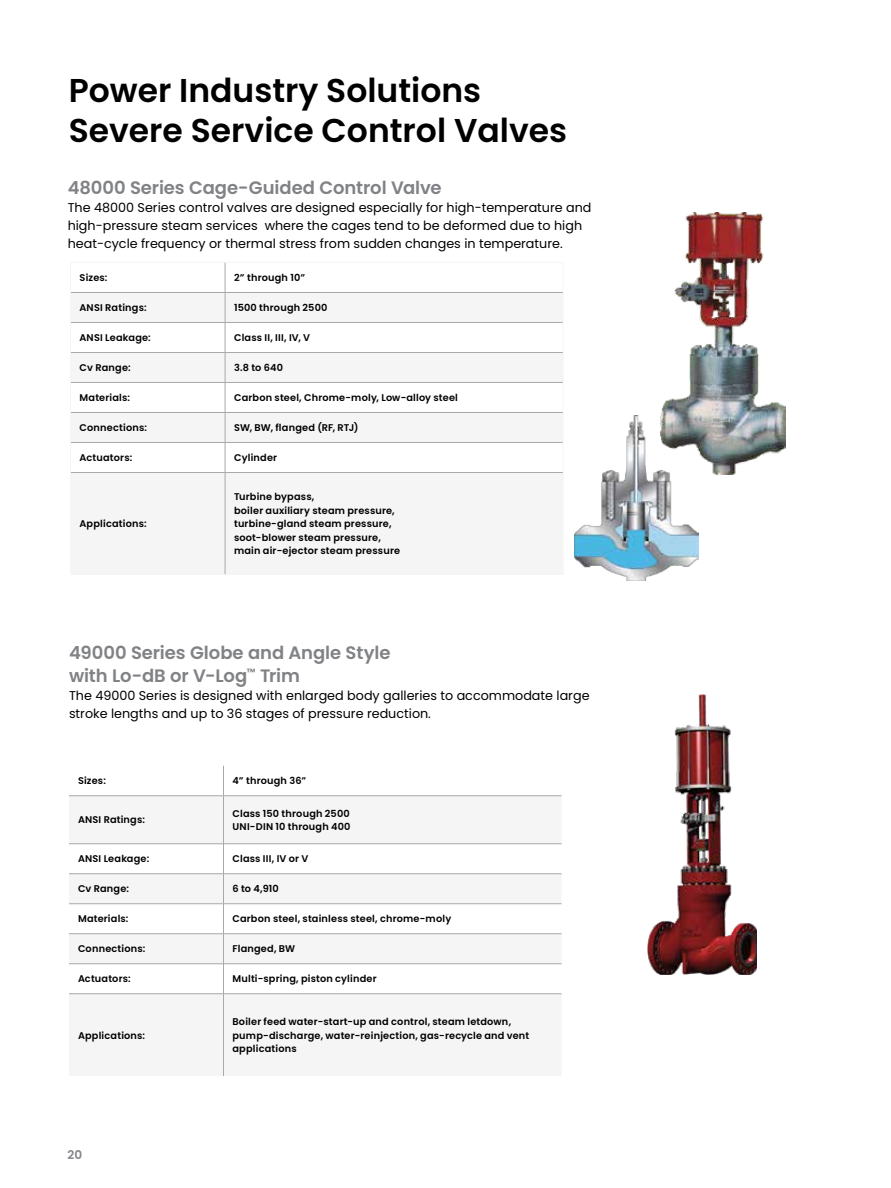
<style>
.page{position:relative;width:891px;height:1188px;background:#fff}
.page>*{position:absolute;margin:0;border:0;box-sizing:border-box;transform-origin:0 0}
.t1{font:600 33px/39.6px "Poppins";color:#000}
.t2{font:600 18px/22.5px "Poppins";letter-spacing:-.005em;color:#808285}
.t3{font:12.75px/18px "Poppins";color:#000}
.t4{font:600 12px "Poppins";color:#808285}
.t5{font:600 9.75px/13.5px "Poppins";letter-spacing:.02em;color:#000}
</style>
<div class="page">
<svg style="left:71px;top:293px;width:492px;height:281px;fill:#f5f5f6"></svg>
<hr style="left:70px;top:262px;width:155px;height:1px;background:#f5f5f6">
<hr style="left:225px;top:262px;width:339px;height:1px;background:#f5f5f6">
<hr style="left:70px;top:292px;width:1px;height:30px;background:#f5f5f6">
<hr style="left:563px;top:292px;width:1px;height:30px;background:#f5f5f6">
<hr style="left:70px;top:322px;width:1px;height:30px;background:#f5f5f6">
<hr style="left:563px;top:322px;width:1px;height:30px;background:#f5f5f6">
<hr style="left:70px;top:352px;width:1px;height:30px;background:#f5f5f6">
<hr style="left:563px;top:352px;width:1px;height:30px;background:#f5f5f6">
<hr style="left:70px;top:382px;width:1px;height:30px;background:#f5f5f6">
<hr style="left:563px;top:382px;width:1px;height:30px;background:#f5f5f6">
<hr style="left:70px;top:412px;width:1px;height:30px;background:#f5f5f6">
<hr style="left:563px;top:412px;width:1px;height:30px;background:#f5f5f6">
<hr style="left:70px;top:442px;width:1px;height:30px;background:#f5f5f6">
<hr style="left:563px;top:442px;width:1px;height:30px;background:#f5f5f6">
<hr style="left:70px;top:472px;width:1px;height:102px;background:#f5f5f6">
<hr style="left:70px;top:574px;width:155px;height:1px;background:#f5f5f6">
<hr style="left:563px;top:472px;width:1px;height:102px;background:#f5f5f6">
<hr style="left:225px;top:574px;width:339px;height:1px;background:#f5f5f6">
<hr style="left:71px;top:292px;width:154px;height:1px;background:#a7a9ac">
<hr style="left:225px;top:292px;width:338px;height:1px;background:#a7a9ac">
<hr style="left:71px;top:322px;width:154px;height:1px;background:#a7a9ac">
<hr style="left:225px;top:322px;width:338px;height:1px;background:#a7a9ac">
<hr style="left:71px;top:352px;width:154px;height:1px;background:#a7a9ac">
<hr style="left:225px;top:352px;width:338px;height:1px;background:#a7a9ac">
<hr style="left:71px;top:382px;width:154px;height:1px;background:#a7a9ac">
<hr style="left:225px;top:382px;width:338px;height:1px;background:#a7a9ac">
<hr style="left:71px;top:412px;width:154px;height:1px;background:#a7a9ac">
<hr style="left:225px;top:412px;width:338px;height:1px;background:#a7a9ac">
<hr style="left:71px;top:442px;width:154px;height:1px;background:#a7a9ac">
<hr style="left:225px;top:442px;width:338px;height:1px;background:#a7a9ac">
<svg style="left:225px;top:263px;width:1px;height:209px"></svg>
<hr style="left:71px;top:472px;width:154px;height:1px;background:#a7a9ac">
<hr style="left:225px;top:472px;width:338px;height:1px;background:#a7a9ac">
<hr style="left:225px;top:473px;width:1px;height:101px;background:#a7a9ac">
<img style="left:575px;top:415px;width:123px;height:166px">
<img style="left:660px;top:213px;width:125px;height:262px">
<svg style="left:69px;top:796px;width:493px;height:199px;fill:#f5f5f6"></svg>
<hr style="left:223px;top:766px;width:1px;height:30px;background:#a7a9ac">
<hr style="left:69px;top:795px;width:155px;height:1px;background:#a7a9ac">
<hr style="left:224px;top:795px;width:338px;height:1px;background:#a7a9ac">
<hr style="left:223px;top:796px;width:1px;height:48px;background:#a7a9ac">
<hr style="left:69px;top:843px;width:155px;height:1px;background:#a7a9ac">
<hr style="left:224px;top:843px;width:338px;height:1px;background:#a7a9ac">
<hr style="left:223px;top:844px;width:1px;height:30px;background:#a7a9ac">
<hr style="left:69px;top:873px;width:155px;height:1px;background:#a7a9ac">
<hr style="left:224px;top:873px;width:338px;height:1px;background:#a7a9ac">
<hr style="left:223px;top:874px;width:1px;height:30px;background:#a7a9ac">
<hr style="left:69px;top:903px;width:155px;height:1px;background:#a7a9ac">
<hr style="left:224px;top:903px;width:338px;height:1px;background:#a7a9ac">
<hr style="left:223px;top:904px;width:1px;height:30px;background:#a7a9ac">
<hr style="left:69px;top:933px;width:155px;height:1px;background:#a7a9ac">
<hr style="left:224px;top:933px;width:338px;height:1px;background:#a7a9ac">
<hr style="left:223px;top:934px;width:1px;height:30px;background:#a7a9ac">
<hr style="left:69px;top:963px;width:155px;height:1px;background:#a7a9ac">
<hr style="left:224px;top:963px;width:338px;height:1px;background:#a7a9ac">
<hr style="left:223px;top:964px;width:1px;height:30px;background:#a7a9ac">
<hr style="left:69px;top:993px;width:155px;height:1px;background:#a7a9ac">
<hr style="left:224px;top:993px;width:338px;height:1px;background:#a7a9ac">
<hr style="left:223px;top:994px;width:1px;height:82px;background:#a7a9ac">
<img style="left:648px;top:694px;width:109px;height:280px">
<h1 class="t1" style="left:69px;top:71px;width:500px">Power Industry Solutions<br>Severe Service Control Valves</h1>
<h2 class="t2" style="left:68px;top:177px;width:375px">48000 Series Cage-Guided Control Valve</h2>
<h3 class="t3" style="left:68px;top:199px;width:525px">The 48000 Series control valves are designed especially for high-temperature and high-pressure steam services where the cages tend to be deformed due to high heat-cycle frequency or thermal stress from sudden changes in temperature.</h3>
<p class="t5" style="left:80px;top:271px;width:29px">Sizes:</p>
<p class="t5" style="left:234px;top:271px;width:73px">2” through 10”</p>
<p class="t5" style="left:80px;top:301px;width:69px">ANSI Ratings:</p>
<p class="t5" style="left:234px;top:301px;width:95px">1500 through 2500</p>
<p class="t5" style="left:80px;top:331px;width:73px">ANSI Leakage:</p>
<p class="t5" style="left:234px;top:331px;width:78px">Class II, III, IV, V</p>
<p class="t5" style="left:80px;top:361px;width:53px">Cv Range:</p>
<p class="t5" style="left:234px;top:361px;width:50px">3.8 to 640</p>
<p class="t5" style="left:80px;top:391px;width:52px">Materials:</p>
<p class="t5" style="left:234px;top:391px;width:225px">Carbon steel, Chrome-moly, Low-alloy steel</p>
<p class="t5" style="left:80px;top:421px;width:69px">Connections:</p>
<p class="t5" style="left:234px;top:421px;width:126px">SW, BW, flanged (RF, RTJ)</p>
<p class="t5" style="left:80px;top:451px;width:54px">Actuators:</p>
<p class="t5" style="left:234px;top:451px;width:45px">Cylinder</p>
<p class="t5" style="left:80px;top:517px;width:69px">Applications:</p>
<p class="t5" style="left:234px;top:490px;width:168px">Turbine bypass,<br>boiler auxiliary steam pressure, turbine-gland steam pressure, soot-blower steam pressure, main air-ejector steam pressure</p>
<h2 class="t2" style="left:69px;top:642px;width:323px">49000 Series Globe and Angle Style with Lo-dB or V-Log<sup>™</sup> Trim</h2>
<h3 class="t3" style="left:69px;top:687px;width:522px">The 49000 Series is designed with enlarged body galleries to accommodate large stroke lengths and up to 36 stages of pressure reduction.</h3>
<p class="t5" style="left:78px;top:774px;width:29px">Sizes:</p>
<p class="t5" style="left:232px;top:774px;width:75px">4” through 36”</p>
<p class="t5" style="left:78px;top:813px;width:69px">ANSI Ratings:</p>
<p class="t5" style="left:232px;top:807px;width:120px">Class 150 through 2500<br>UNI-DIN 10 through 400</p>
<p class="t5" style="left:78px;top:852px;width:73px">ANSI Leakage:</p>
<p class="t5" style="left:232px;top:852px;width:77px">Class III, IV or V</p>
<p class="t5" style="left:78px;top:882px;width:53px">Cv Range:</p>
<p class="t5" style="left:232px;top:882px;width:48px">6 to 4,910</p>
<p class="t5" style="left:78px;top:912px;width:52px">Materials:</p>
<p class="t5" style="left:232px;top:912px;width:220px">Carbon steel, stainless steel, chrome-moly</p>
<p class="t5" style="left:78px;top:942px;width:69px">Connections:</p>
<p class="t5" style="left:232px;top:942px;width:64px">Flanged, BW</p>
<p class="t5" style="left:78px;top:972px;width:54px">Actuators:</p>
<p class="t5" style="left:232px;top:972px;width:146px">Multi-spring, piston cylinder</p>
<p class="t5" style="left:78px;top:1028px;width:69px">Applications:</p>
<p class="t4" style="left:68px;top:1147px;width:16px">20</p>
<p class="t5" style="left:232px;top:1015px;width:298px">Boiler feed water-start-up and control, steam letdown, pump-discharge, water-reinjection, gas-recycle and vent applications</p>
</div>
